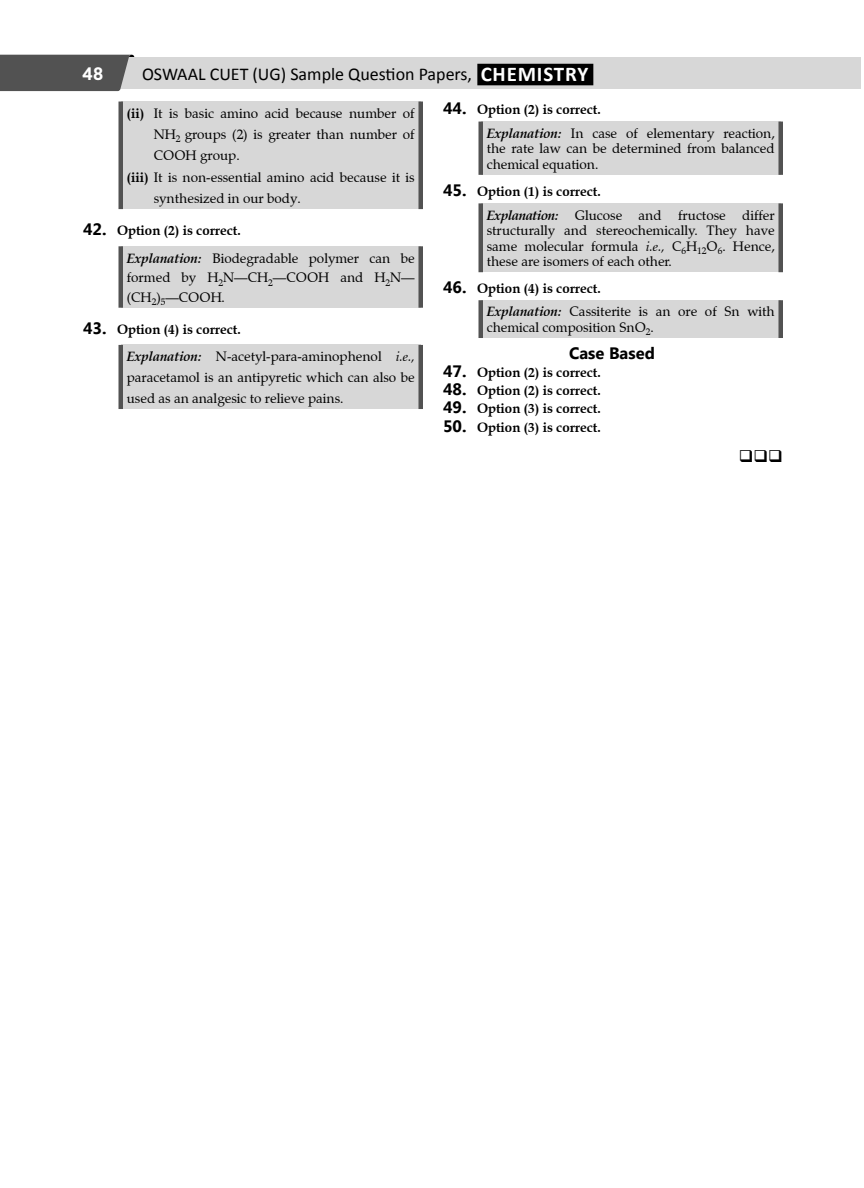
<style>
.page{position:relative;width:864px;height:1188px;background:#fff}
.page>*{position:absolute;margin:0;border:0;box-sizing:border-box;transform-origin:0 0}
.t1{font:18px "Calibri";color:#000}
.t2{font:700 18px "Gotham Narrow";color:#fff}
.Zaf_Q__1{font:700 16.5px "Gisha";color:#000}
.Zaf_Q__1-2{font:16.5px "Wingdings";color:#000}
.Explanation{font:13.5px/15.5px "Zapf Calligraphic 801 BT";color:#000;text-align:justify}
.Zaf_Q__1-3{font:700 13.5px "Zapf Calligraphic 801 BT";color:#000}
.s1{font-weight:700;font-size:21px;color:#fff}
.s2{font-weight:700}
.s3{font-family:"Gisha";font-size:16.5px}
.s4{font-weight:700;font-style:italic}
.s5{font-style:italic}
</style>
<div class="page">
<div style="left:78px;top:57px;width:783px;height:32px;background:#d7d7d7"></div>
<svg style="left:0;top:55px;width:134px;height:36px;background:#5b5b5b"></svg>
<div style="left:478px;top:65px;width:115px;height:20px;background:#000"></div>
<div style="left:477px;top:64px;width:116px;height:21px;border:2px solid #000"></div>
<div style="left:121px;top:102px;width:300px;height:107px;background:#d7d7d7"></div>
<div style="left:118px;top:102px;width:5px;height:107px;background:#525252"></div>
<div style="left:418px;top:102px;width:5px;height:107px;background:#525252"></div>
<div style="left:121px;top:246px;width:300px;height:62px;background:#d7d7d7"></div>
<div style="left:118px;top:246px;width:5px;height:62px;background:#525252"></div>
<div style="left:418px;top:246px;width:5px;height:62px;background:#525252"></div>
<div style="left:121px;top:345px;width:300px;height:64px;background:#d7d7d7"></div>
<div style="left:118px;top:345px;width:5px;height:64px;background:#525252"></div>
<div style="left:418px;top:345px;width:5px;height:64px;background:#525252"></div>
<div style="left:481px;top:122px;width:300px;height:53px;background:#d7d7d7"></div>
<div style="left:478px;top:122px;width:5px;height:53px;background:#525252"></div>
<div style="left:778px;top:122px;width:5px;height:53px;background:#525252"></div>
<div style="left:481px;top:203px;width:300px;height:69px;background:#d7d7d7"></div>
<div style="left:478px;top:203px;width:5px;height:69px;background:#525252"></div>
<div style="left:778px;top:203px;width:5px;height:69px;background:#525252"></div>
<div style="left:481px;top:300px;width:300px;height:38px;background:#d7d7d7"></div>
<div style="left:478px;top:300px;width:5px;height:38px;background:#525252"></div>
<div style="left:778px;top:300px;width:5px;height:38px;background:#525252"></div>
<h1 class="t2" style="left:82px;top:62px;width:23px">48</h1>
<h1 class="t1" style="left:142px;top:62px;width:448px">OSWAAL CUET (UG) Sample Question Papers, <span class="s1">CHEMISTRY</span></h1>
<p class="Explanation" style="left:154px;top:103px;width:263px;line-height:21px;text-indent:-27px"><span class="s2">(ii)</span> It is basic amino acid because number of NH<sub>2</sub> groups (2) is greater than number of COOH group.</p>
<p class="Explanation" style="left:154px;top:167px;width:262px;line-height:21px;text-indent:-27px"><span class="s2">(iii)</span> It is non-essential amino acid because it is synthesized in our body.</p>
<p class="Zaf_Q__1-3" style="left:83px;top:222px;width:159px"><span class="s3">42.</span> Option (2) is correct.</p>
<p class="Explanation" style="left:127px;top:248px;width:290px;line-height:19.6px"><span class="s4">Explanation:</span> Biodegradable polymer can be formed by H<sub>2</sub>N—CH<sub>2</sub>—COOH and H<sub>2</sub>N— (CH<sub>2</sub>)<sub>5</sub>—COOH.</p>
<p class="Zaf_Q__1-3" style="left:83px;top:321px;width:159px"><span class="s3">43.</span> Option (4) is correct.</p>
<p class="Explanation" style="left:127px;top:346px;width:290px;line-height:21px"><span class="s4">Explanation:</span> N-acetyl-para-aminophenol <span class="s5">i.e., </span>paracetamol is an antipyretic which can also be used as an analgesic to relieve pains.</p>
<p class="Zaf_Q__1-3" style="left:443px;top:101px;width:159px"><span class="s3">44.</span> Option (2) is correct.</p>
<p class="Explanation" style="left:487px;top:125px;width:289px"><span class="s4">Explanation:</span> In case of elementary reaction, the rate law can be determined from balanced chemical equation.</p>
<p class="Zaf_Q__1-3" style="left:443px;top:183px;width:159px"><span class="s3">45.</span> Option (1) is correct.</p>
<p class="Explanation" style="left:487px;top:207px;width:289px"><span class="s4">Explanation:</span> Glucose and fructose differ structurally and stereochemically. They have same molecular formula <span class="s5">i.e.,</span> C<sub>6</sub>H<sub>12</sub>O<sub>6</sub>. Hence, these are isomers of each other.</p>
<p class="Zaf_Q__1-3" style="left:443px;top:280px;width:159px"><span class="s3">46.</span> Option (4) is correct.</p>
<p class="Explanation" style="left:487px;top:304px;width:289px"><span class="s4">Explanation:</span> Cassiterite is an ore of Sn with chemical composition SnO<sub>2</sub>.</p>
<p class="Zaf_Q__1" style="left:569px;top:344px;width:87px">Case Based</p>
<p class="Zaf_Q__1-3" style="left:443px;top:364px;width:159px"><span class="s3">47.</span> Option (2) is correct.</p>
<p class="Zaf_Q__1-3" style="left:443px;top:382px;width:159px"><span class="s3">48.</span> Option (2) is correct.</p>
<p class="Zaf_Q__1-3" style="left:443px;top:400px;width:159px"><span class="s3">49.</span> Option (3) is correct.</p>
<p class="Zaf_Q__1-3" style="left:443px;top:419px;width:159px"><span class="s3">50.</span> Option (3) is correct.</p>
<p class="Zaf_Q__1-2" style="left:739px;top:447px;width:46px">❑❑❑</p>
</div>
